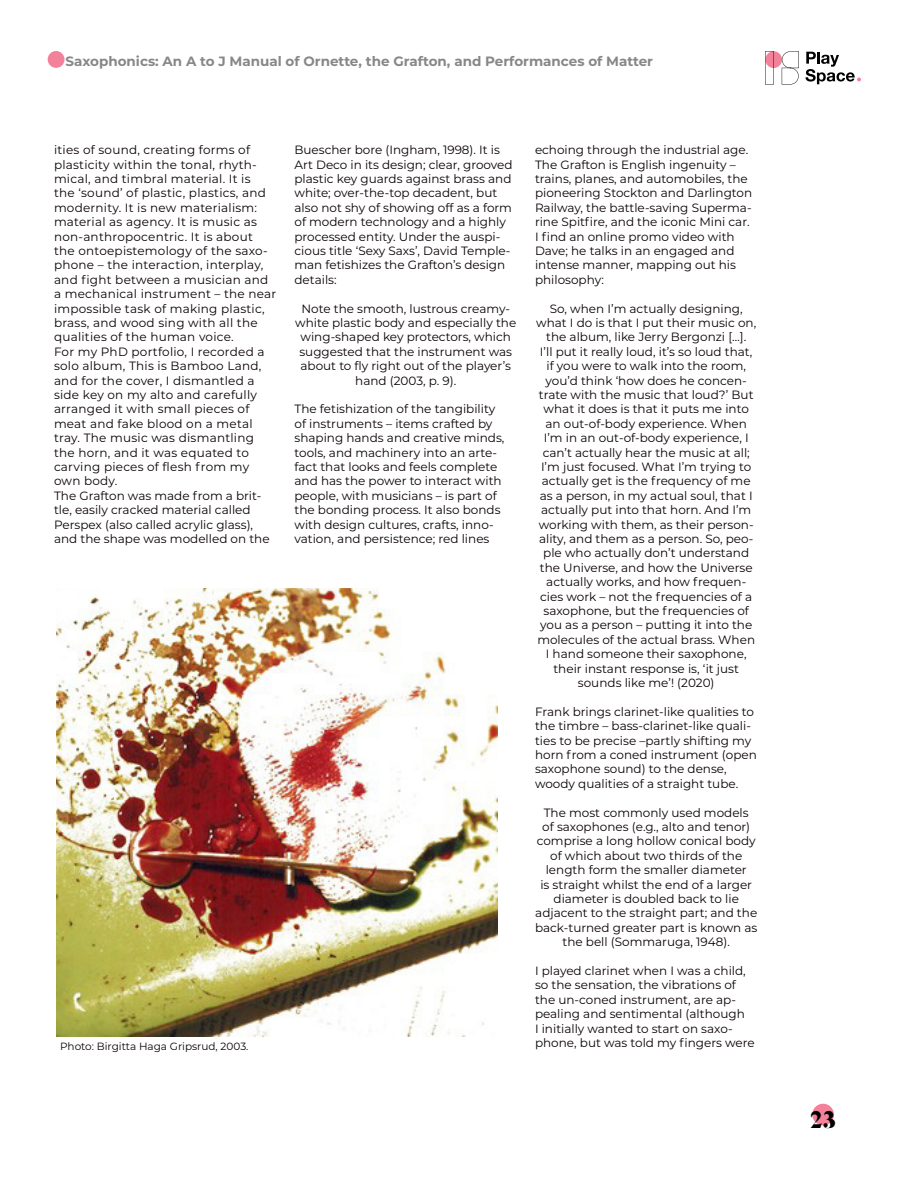
<style>
.page{position:relative;width:900px;height:1200px;background:#fff}
.page>*{position:absolute;margin:0;border:0;box-sizing:border-box;transform-origin:0 0}
.t1{font:900 24px "Butler";color:#000}
.t2{font:700 13.5px "Montserrat";color:#878787}
.t3{font:12px/14.4px "Montserrat";color:#0a0000}
.t4{font:12px/14.4px "Montserrat";letter-spacing:.02em;color:#0a0000}
.t5{font:10.5px "Montserrat";color:#0a0000}
</style>
<div class="page">
<div style="left:812px;top:1104px;width:22px;height:21px;background:#f3819a;border-radius:50%"></div>
<div style="left:765px;top:51px;width:17px;height:17px;background:#f3819a;border-radius:50%"></div>
<svg style="left:765px;top:51px;width:9px;height:34px"></svg>
<svg style="left:782px;top:51px;width:17px;height:34px"></svg>
<svg style="left:806px;top:52px;width:55px;height:32px"></svg>
<div style="left:48px;top:51px;width:17px;height:17px;background:#f3819a;border-radius:50%"></div>
<img style="left:56px;top:588px;width:441px;height:449px">
<p class="t2" style="left:65px;top:51px;width:589px">Saxophonics: An A to J Manual of Ornette, the Grafton, and Performances of Matter</p>
<p class="t4" style="left:54px;top:142px;width:224px">ities of sound, creating forms of plasticity within the tonal, rhyth&shy;mical, and timbral material. It is<br>the ‘sound’ of plastic, plastics, and modernity. It is new materialism: material as agency. It is music as non-anthropocentric. It is about the ontoepistemology of the saxo&shy;phone – the interaction, interplay, and fight between a musician and a mechanical instrument – the near impossible task of making plastic, brass, and wood sing with all the qualities of the human voice.<br>For my PhD portfolio, I recorded a solo album, This is Bamboo Land, and for the cover, I dismantled a side key on my alto and carefully arranged it with small pieces of meat and fake blood on a metal tray. The music was dismantling the horn, and it was equated to carving pieces of flesh from my own body.</p>
<p class="t3" style="left:54px;top:488px;width:217px">The Grafton was made from a brit&shy;tle, easily cracked material called Perspex (also called acrylic glass), and the shape was modelled on the</p>
<p class="t3" style="left:294px;top:142px;width:220px">Buescher bore (Ingham, 1998). It is Art Deco in its design; clear, grooved plastic key guards against brass and white; over-the-top decadent, but also not shy of showing off as a form of modern technology and a highly processed entity. Under the auspi&shy;cious title ‘Sexy Saxs’, David Temple&shy;man fetishizes the Grafton’s design details:</p>
<p class="t3" style="left:295px;top:301px;width:223px;text-align:center">Note the smooth, lustrous creamy&shy;white plastic body and especially the wing-shaped key protectors, which suggested that the instrument was about to fly right out of the player’s hand (2003, p. 9).</p>
<p class="t3" style="left:294px;top:401px;width:211px">The fetishization of the tangibility of instruments – items crafted by shaping hands and creative minds, tools, and machinery into an arte&shy;fact that looks and feels complete and has the power to interact with people, with musicians – is part of the bonding process. It also bonds with design cultures, crafts, inno&shy;vation, and persistence; red lines</p>
<p class="t3" style="left:535px;top:142px;width:219px">echoing through the industrial age.<br>The Grafton is English ingenuity – trains, planes, and automobiles, the pioneering Stockton and Darlington Railway, the battle-saving Superma&shy;rine Spitfire, and the iconic Mini car.</p>
<p class="t3" style="left:535px;top:229px;width:203px;text-align:justify">I find an online promo video with Dave; he talks in an engaged and intense manner, mapping out his philosophy:</p>
<p class="t3" style="left:536px;top:301px;width:222px;text-align:center">So, when I’m actually designing, what I do is that I put their music on, the album, like Jerry Bergonzi […].<br>I’ll put it really loud, it’s so loud that, if you were to walk into the room, you’d think ‘how does he concen&shy;trate with the music that loud?’ But what it does is that it puts me into an out-of-body experience. When I’m in an out-of-body experience, I can’t actually hear the music at all; I’m just focused. What I’m trying to actually get is the frequency of me as a person, in my actual soul, that I actually put into that horn. And I’m working with them, as their person&shy;ality, and them as a person. So, peo&shy;ple who actually don’t understand the Universe, and how the Universe actually works, and how frequen&shy;cies work – not the frequencies of a saxophone, but the frequencies of you as a person – putting it into the molecules of the actual brass. When I hand someone their saxophone, their instant response is, ‘it just sounds like me’! (2020)</p>
<p class="t3" style="left:535px;top:704px;width:223px">Frank brings clarinet-like qualities to the timbre – bass-clarinet-like quali&shy;ties to be precise –partly shifting my horn from a coned instrument (open saxophone sound) to the dense, woody qualities of a straight tube.</p>
<p class="t3" style="left:535px;top:805px;width:224px;text-align:center">The most commonly used models<br>of saxophones (e.g., alto and tenor) comprise a long hollow conical body of which about two thirds of the length form the smaller diameter<br>is straight whilst the end of a larger diameter is doubled back to lie adjacent to the straight part; and the back-turned greater part is known as the bell (Sommaruga, 1948).</p>
<p class="t3" style="left:535px;top:963px;width:212px">I played clarinet when I was a child, so the sensation, the vibrations of the un-coned instrument, are ap&shy;pealing and sentimental (although I initially wanted to start on saxo-</p>
<p class="t5" style="left:60px;top:1039px;width:190px">Photo: Birgitta Haga Gripsrud, 2003.</p>
<p class="t3" style="left:535px;top:1035px;width:221px">phone, but was told my fingers were</p>
<p class="t1" style="left:810px;top:1105px;width:28px">23</p>
</div>
